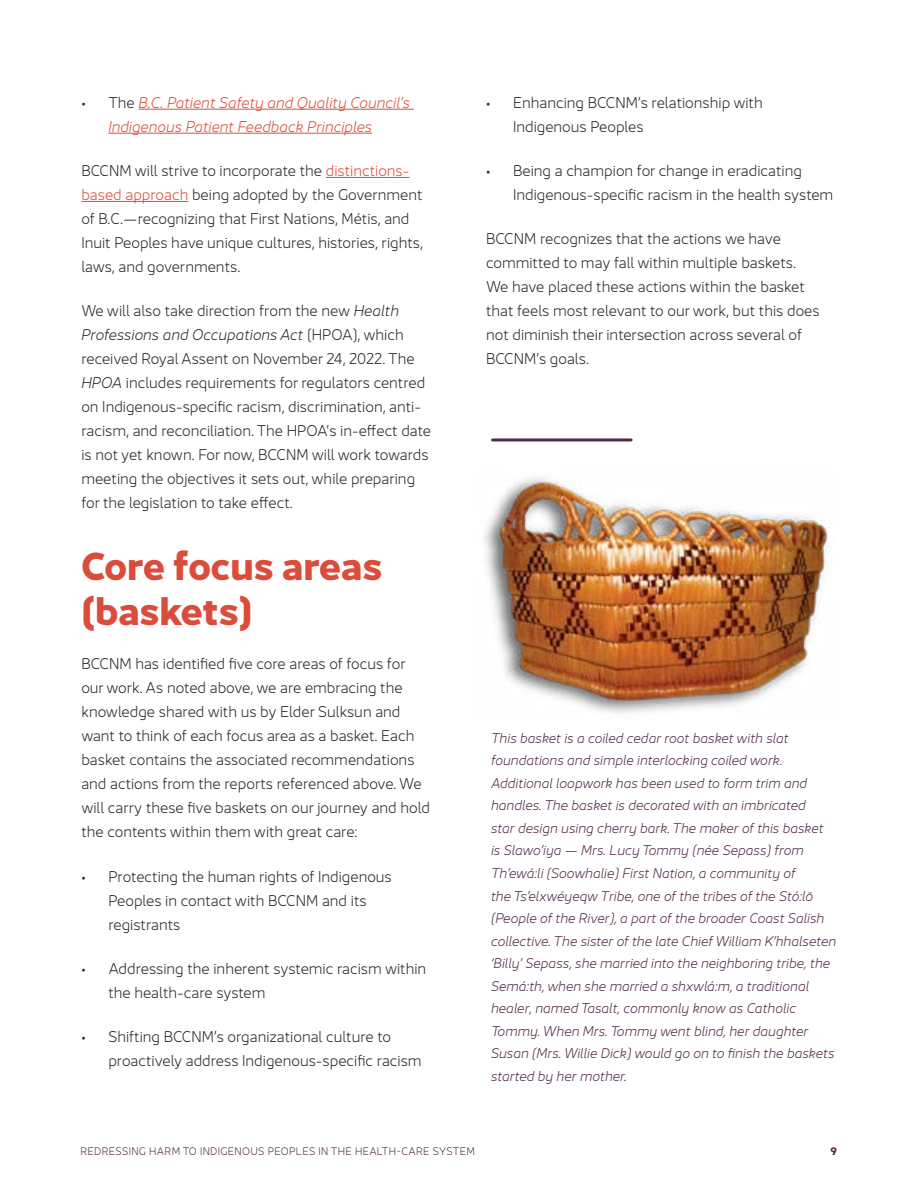
<style>
.page{position:relative;width:918px;height:1188px;background:#fff}
.page>*{position:absolute;margin:0;border:0;box-sizing:border-box;transform-origin:0 0}
.t1{font:700 37.5px/45px "Jano Sans Pro";letter-spacing:-.015em;color:#db4c3a}
.t2{font:300 15px/24px "Jano Sans Pro";color:#292929}
.t3{font:italic 300 15px/24px "Jano Sans Pro";color:#db4c3a}
.t4{font:italic 300 13.5px/22.5px "Jano Sans Pro";color:#522b4a}
.t5{font:300 10.5px "Jano Sans Pro";letter-spacing:.03em;color:#522b4a}
.t6{font:700 10.5px "Jano Sans Pro";color:#522b4a}
.s1{font-style:normal;color:#292929}
.s2{color:#db4c3a}
.s3{font-style:italic}
</style>
<div class="page">
<hr style="left:139px;top:109px;width:275px;height:1px;background:#db4c3a">
<hr style="left:108px;top:133px;width:264px;height:1px;background:#db4c3a">
<hr style="left:326px;top:177px;width:84px;height:1px;background:#db4c3a">
<hr style="left:81px;top:201px;width:107px;height:1px;background:#db4c3a">
<hr style="left:493px;top:438px;width:138px;height:3px;background:#522b4a">
<img style="left:484px;top:478px;width:345px;height:235px">
<p class="t3" style="left:108px;top:89px;width:303px;text-indent:-27px"><span class="s1">• The</span> B.C. Patient Safety and Quality Council’s<br>Indigenous Patient Feedback Principles</p>
<p class="t2" style="left:81px;top:158px;width:343px">BCCNM will strive to incorporate the <span class="s2">distinctions&shy;based approach</span> being adopted by the Government of B.C.—recognizing that First Nations, Métis, and Inuit Peoples have unique cultures, histories, rights, laws, and governments.</p>
<p class="t2" style="left:81px;top:298px;width:351px">We will also take direction from the new <span class="s3">Health Professions and Occupations Act</span> (HPOA), which received Royal Assent on November 24, 2022. The <span class="s3">HPOA</span> includes requirements for regulators centred on Indigenous-specific racism, discrimination, anti&shy;racism, and reconciliation. The HPOA’s in-effect date is not yet known. For now, BCCNM will work towards meeting the objectives it sets out, while preparing for the legislation to take effect.</p>
<h1 class="t1" style="left:81px;top:540px;width:303px">Core focus areas (baskets)</h1>
<p class="t2" style="left:81px;top:651px;width:350px">BCCNM has identified five core areas of focus for our work. As noted above, we are embracing the knowledge shared with us by Elder Sulksun and want to think of each focus area as a basket. Each basket contains the associated recommendations and actions from the reports referenced above. We will carry these five baskets on our journey and hold the contents within them with great care:</p>
<p class="t2" style="left:108px;top:863px;width:285px;text-indent:-27px">• Protecting the human rights of Indigenous<br>Peoples in contact with BCCNM and its registrants</p>
<p class="t2" style="left:108px;top:956px;width:319px;text-indent:-27px">• Addressing the inherent systemic racism within the health-care system</p>
<p class="t2" style="left:108px;top:1024px;width:315px;text-indent:-27px">• Shifting BCCNM’s organizational culture to proactively address Indigenous-specific racism</p>
<p class="t2" style="left:513px;top:89px;width:251px;text-indent:-27px">• Enhancing BCCNM’s relationship with<br>Indigenous Peoples</p>
<p class="t2" style="left:513px;top:158px;width:322px;text-indent:-27px">• Being a champion for change in eradicating<br>Indigenous-specific racism in the health system</p>
<p class="t2" style="left:486px;top:226px;width:335px">BCCNM recognizes that the actions we have committed to may fall within multiple baskets.<br>We have placed these actions within the basket that feels most relevant to our work, but this does not diminish their intersection across several of BCCNM’s goals.</p>
<p class="t4" style="left:491px;top:726px;width:347px">This basket is a coiled cedar root basket with slat foundations and simple interlocking coiled work.<br>Additional loopwork has been used to form trim and handles. The basket is decorated with an imbricated<br>star design using cherry bark. The maker of this basket is Slawo’iya — Mrs. Lucy Tommy (née Sepass) from Th’ewá:li (Soowhalie) First Nation, a community of<br>the Ts’elxwéyeqw Tribe, one of the tribes of the Stó:lō (People of the River), a part of the broader Coast Salish collective. The sister of the late Chief William K’hhalseten ‘Billy’ Sepass, she married into the neighboring tribe, the Semá:th, when she married a shxwlá:m, a traditional healer, named Tasalt, commonly know as Catholic Tommy. When Mrs. Tommy went blind, her daughter Susan (Mrs. Willie Dick) would go on to finish the baskets started by her mother.</p>
<p class="t5" style="left:80px;top:1144px;width:396px">REDRESSING HARM TO INDIGENOUS PEOPLES IN THE HEALTH-CARE SYSTEM</p>
<p class="t6" style="left:831px;top:1143px;width:8px">9</p>
</div>
